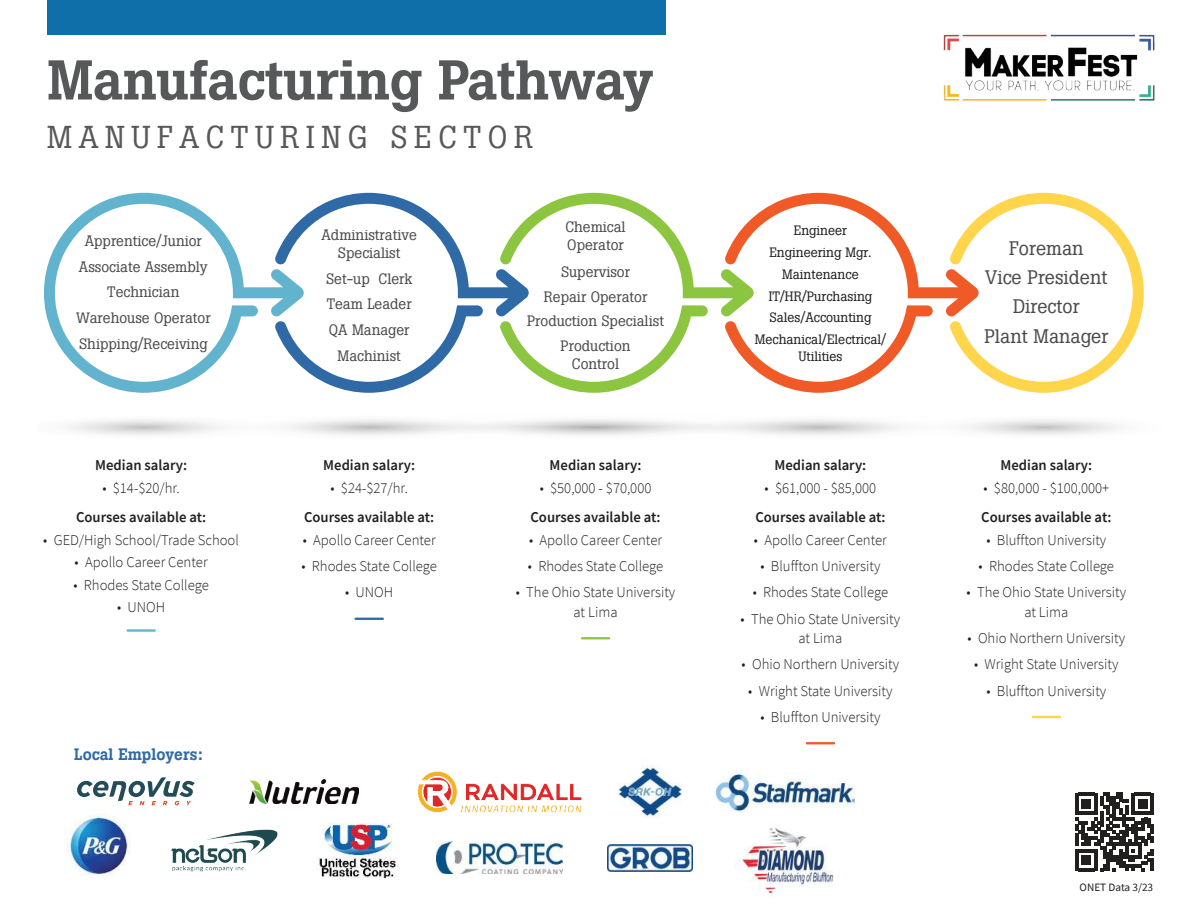
<style>
.page{position:relative;width:1188px;height:918px;background:#fff}
.page>*{position:absolute;margin:0;border:0;box-sizing:border-box;transform-origin:0 0}
.t1{font:500 55.5px "Boton";letter-spacing:-.01em;color:#57585a}
.t2{font:31.5px "Boton";letter-spacing:.21em;color:#57585a}
.t3{font:19.5px/29.2px "Boton";color:#4c4c4e;text-align:center}
.t4{font:500 16.5px "Boton";color:#2f6aa7}
.t5{font:300 15px/19.5px "Source Sans Pro";color:#221f1f;text-align:center}
.t6{font:15px/25.5px "Boton";color:#4c4c4e;text-align:center}
.t7{font:600 15px "Source Sans Pro";color:#221f1f}
.t8{font:13.5px/21.9px "Boton";color:#221f1f;text-align:center}
.t9{font:11.25px "Source Sans Pro";color:#221f1f}
</style>
<div class="page">
<svg style="left:1075px;top:793px;width:79px;height:78px"></svg>
<img style="left:943px;top:34px;width:212px;height:67px">
<svg style="left:44px;top:193px;width:230px;height:200px"></svg>
<svg style="left:274px;top:193px;width:870px;height:200px"></svg>
<hr style="left:128px;top:629px;width:27px;height:3px;background:#62b3ce">
<hr style="left:356px;top:618px;width:27px;height:2px;background:#2f6aa7">
<hr style="left:582px;top:637px;width:27px;height:2px;background:#8cc63f">
<hr style="left:807px;top:742px;width:27px;height:2px;background:#f05a26">
<hr style="left:1033px;top:716px;width:27px;height:2px;background:#fed54b">
<div style="left:47px;top:0;width:618px;height:35px;background:#0f6fa9"></div>
<img style="left:734px;top:826px;width:100px;height:68px">
<img style="left:607px;top:845px;width:86px;height:27px">
<img style="left:64px;top:811px;width:66px;height:64px">
<img style="left:436px;top:842px;width:127px;height:31px">
<img style="left:171px;top:829px;width:107px;height:43px">
<svg style="left:77px;top:777px;width:118px;height:28px"></svg>
<img style="left:250px;top:779px;width:108px;height:25px">
<img style="left:618px;top:765px;width:64px;height:53px">
<img style="left:316px;top:822px;width:82px;height:56px">
<img style="left:417px;top:771px;width:165px;height:41px">
<img style="left:716px;top:773px;width:138px;height:39px">
<h1 class="t1" style="left:47px;top:60px;width:608px">Manufacturing Pathway</h1>
<h2 class="t2" style="left:47px;top:122px;width:487px">MANUFACTURING SECTOR</h2>
<p class="t6" style="left:76px;top:229px;width:136px">Apprentice/Junior<br>Associate Assembly<br>Technician<br>Warehouse Operator<br>Shipping/Receiving</p>
<p class="t7" style="left:95px;top:460px;width:93px">Median salary:</p>
<p class="t5" style="left:102px;top:479px;width:79px">• $14-$20/hr.</p>
<p class="t7" style="left:76px;top:512px;width:132px">Courses available at:</p>
<p class="t5" style="left:43px;top:531px;width:197px">• GED/High School/Trade School</p>
<p class="t5" style="left:75px;top:554px;width:135px">• Apollo Career Center</p>
<p class="t5" style="left:73px;top:576px;width:137px">• Rhodes State College</p>
<p class="t5" style="left:117px;top:599px;width:50px">• UNOH</p>
<p class="t4" style="left:74px;top:748px;width:130px">Local Employers:</p>
<p class="t6" style="left:322px;top:227px;width:97px;line-height:18px">Administrative<br>Specialist</p>
<p class="t6" style="left:326px;top:267px;width:88px">Set-up Clerk<br>Team Leader<br>QA Manager<br>Machinist</p>
<p class="t7" style="left:323px;top:460px;width:93px">Median salary:</p>
<p class="t5" style="left:330px;top:479px;width:79px">• $24-$27/hr.</p>
<p class="t7" style="left:304px;top:512px;width:132px">Courses available at:</p>
<p class="t5" style="left:303px;top:531px;width:135px">• Apollo Career Center</p>
<p class="t5" style="left:301px;top:558px;width:137px">• Rhodes State College</p>
<p class="t5" style="left:345px;top:584px;width:50px">• UNOH</p>
<p class="t6" style="left:565px;top:218px;width:62px;line-height:18px;text-align:left">Chemical<br>Operator</p>
<p class="t6" style="left:527px;top:260px;width:138px;line-height:24.8px">Supervisor<br>Repair Operator<br>Production Specialist<br>Production</p>
<p class="t6" style="left:572px;top:352px;width:49px">Control</p>
<p class="t7" style="left:550px;top:460px;width:93px">Median salary:</p>
<p class="t5" style="left:540px;top:479px;width:113px">• $50,000 - $70,000</p>
<p class="t7" style="left:530px;top:512px;width:132px">Courses available at:</p>
<p class="t5" style="left:529px;top:531px;width:135px">• Apollo Career Center</p>
<p class="t5" style="left:528px;top:558px;width:137px">• Rhodes State College</p>
<p class="t5" style="left:516px;top:584px;width:161px">• The Ohio State University at Lima</p>
<p class="t8" style="left:755px;top:220px;width:133px">Engineer<br>Engineering Mgr.<br>Maintenance<br>IT/HR/Purchasing<br>Sales/Accounting<br>Mechanical/Electrical/</p>
<p class="t8" style="left:798px;top:346px;width:46px">Utilities</p>
<p class="t7" style="left:775px;top:460px;width:93px">Median salary:</p>
<p class="t5" style="left:765px;top:479px;width:113px">• $61,000 - $85,000</p>
<p class="t7" style="left:755px;top:512px;width:132px">Courses available at:</p>
<p class="t5" style="left:754px;top:531px;width:135px">• Apollo Career Center</p>
<p class="t5" style="left:760px;top:558px;width:121px">• Bluffton University</p>
<p class="t5" style="left:753px;top:584px;width:137px">• Rhodes State College</p>
<p class="t5" style="left:741px;top:610px;width:161px">• The Ohio State University at Lima</p>
<p class="t5" style="left:742px;top:656px;width:159px">• Ohio Northern University</p>
<p class="t5" style="left:748px;top:682px;width:146px">• Wright State University</p>
<p class="t5" style="left:760px;top:708px;width:121px">• Bluffton University</p>
<h3 class="t3" style="left:984px;top:234px;width:125px">Foreman<br>Vice President<br>Director<br>Plant Manager</h3>
<p class="t7" style="left:1000px;top:460px;width:93px">Median salary:</p>
<p class="t5" style="left:983px;top:479px;width:127px">• $80,000 - $100,000+</p>
<p class="t7" style="left:981px;top:512px;width:132px">Courses available at:</p>
<p class="t5" style="left:986px;top:531px;width:121px">• Bluffton University</p>
<p class="t5" style="left:979px;top:558px;width:137px">• Rhodes State College</p>
<p class="t5" style="left:967px;top:584px;width:161px">• The Ohio State University at Lima</p>
<p class="t5" style="left:968px;top:630px;width:159px">• Ohio Northern University</p>
<p class="t5" style="left:974px;top:656px;width:146px">• Wright State University</p>
<p class="t5" style="left:986px;top:682px;width:121px">• Bluffton University</p>
<p class="t9" style="left:1080px;top:883px;width:75px">ONET Data 3/23</p>
</div>
